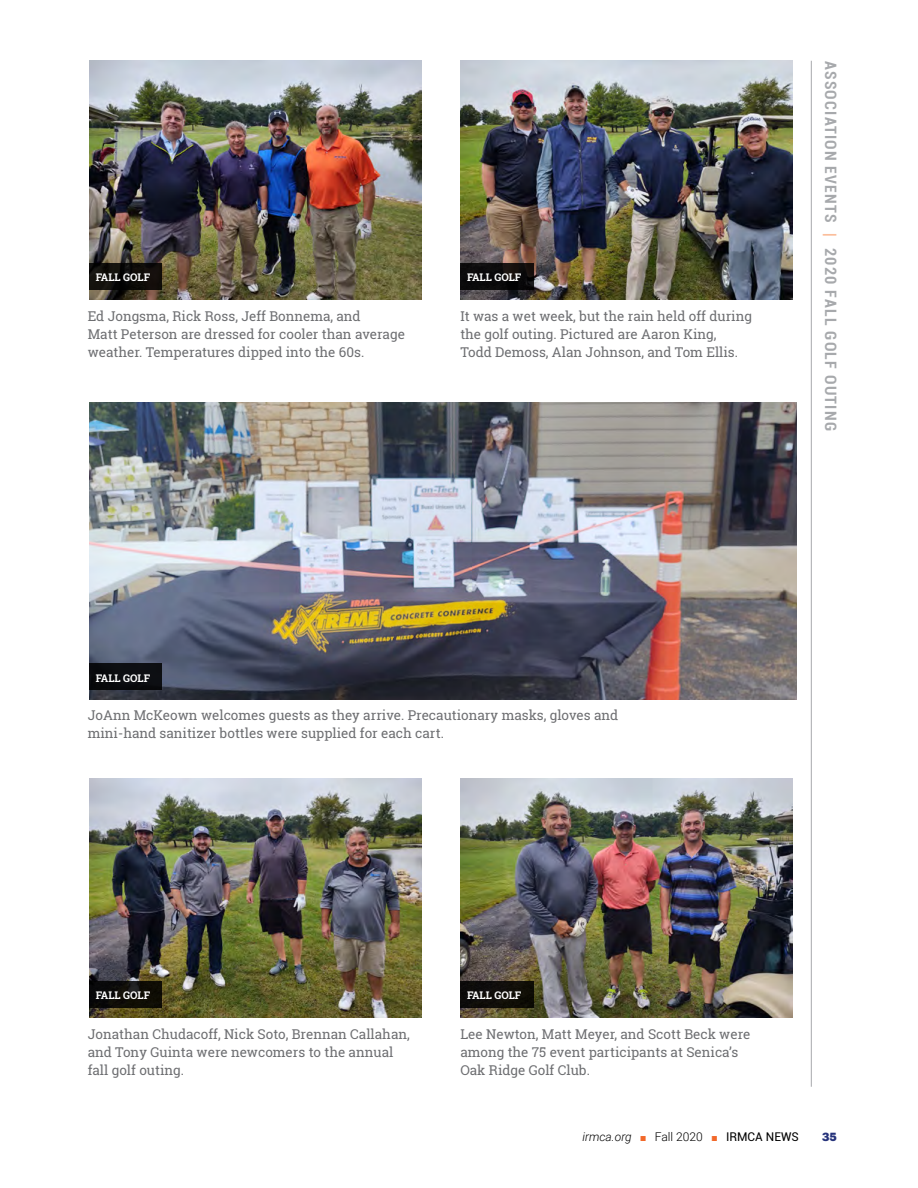
<style>
.page{position:relative;width:918px;height:1188px;background:#fff}
.page>*{position:absolute;margin:0;border:0;box-sizing:border-box;transform-origin:0 0}
.body_text{font:700 condensed 15.75px "Roboto";letter-spacing:.08em;color:#a7a9ac}
.photo_captions{font:13.5px/18px "Roboto Slab";color:#6d6e71}
.t1{font:italic 300 12px "Roboto";color:#000}
.t2{font:900 12px "Chivo";color:#26337b}
.photo_captions-2{font:700 10.5px "Roboto Slab";color:#fff}
.s1{color:#fbbe9b}
.s2{color:#f2682a}
.s3{font-style:normal}
.s4{font-weight:400;font-style:normal}
</style>
<div class="page">
<hr style="left:811px;top:61px;width:1px;height:1026px;background:#a7a9ac">
<img style="left:89px;top:61px;width:332px;height:238px">
<img style="left:89px;top:402px;width:707px;height:298px">
<img style="left:89px;top:779px;width:332px;height:238px">
<img style="left:460px;top:61px;width:332px;height:238px">
<img style="left:460px;top:779px;width:332px;height:238px">
<svg style="left:89px;top:263px;width:73px;height:27px;background:#0f0d0a"></svg>
<div style="left:89px;top:663px;width:73px;height:27px;background:#0c0e11"></div>
<svg style="left:89px;top:981px;width:73px;height:27px;background:#0d0c08"></svg>
<svg style="left:460px;top:263px;width:74px;height:27px;background:#0c0b0b"></svg>
<div style="left:460px;top:981px;width:74px;height:27px;background:#0f0d0a"></div>
<p class="photo_captions-2" style="left:96px;top:270px;width:56px">FALL GOLF</p>
<p class="photo_captions" style="left:88px;top:307px;width:319px">Ed Jongsma, Rick Ross, Jeff Bonnema, and<br>Matt Peterson are dressed for cooler than average weather. Temperatures dipped into the 60s.</p>
<p class="photo_captions-2" style="left:467px;top:270px;width:56px">FALL GOLF</p>
<p class="photo_captions" style="left:460px;top:307px;width:293px">It was a wet week, but the rain held off during the golf outing. Pictured are Aaron King,<br>Todd Demoss, Alan Johnson, and Tom Ellis.</p>
<p class="body_text" style="left:842px;top:61px;width:372px;rotate:90deg">ASSOCIATION EVENTS <span class="s1">|</span> 2020 FALL GOLF OUTING</p>
<p class="photo_captions-2" style="left:96px;top:671px;width:56px">FALL GOLF</p>
<p class="photo_captions" style="left:88px;top:706px;width:532px">JoAnn McKeown welcomes guests as they arrive. Precautionary masks, gloves and mini-hand sanitizer bottles were supplied for each cart.</p>
<p class="photo_captions-2" style="left:96px;top:988px;width:56px">FALL GOLF</p>
<p class="photo_captions" style="left:88px;top:1025px;width:324px">Jonathan Chudacoff, Nick Soto, Brennan Callahan, and Tony Guinta were newcomers to the annual fall golf outing.</p>
<p class="photo_captions-2" style="left:467px;top:988px;width:56px">FALL GOLF</p>
<p class="photo_captions" style="left:460px;top:1025px;width:292px">Lee Newton, Matt Meyer, and Scott Beck were among the 75 event participants at Senica’s<br>Oak Ridge Golf Club.</p>
<p class="t1" style="left:582px;top:1128px;width:218px">irmca.org <span class="s2">■</span> <span class="s3">Fall 2020</span> <span class="s2">■</span> <span class="s4">IRMCA NEWS</span></p>
<p class="t2" style="left:822px;top:1130px;width:16px">35</p>
</div>
